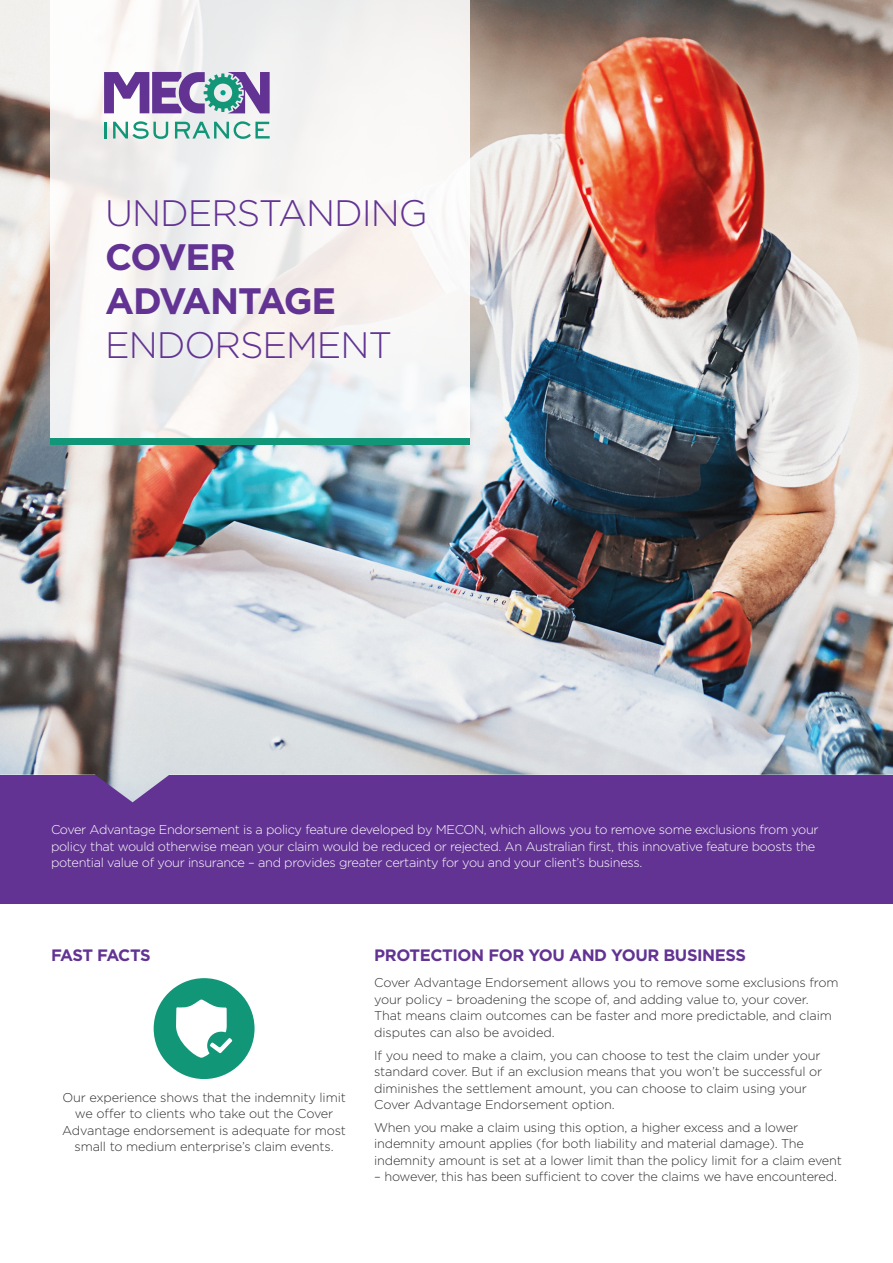
<style>
.page{position:relative;width:893px;height:1263px;background:#fff}
.page>*{position:absolute;margin:0;border:0;box-sizing:border-box;transform-origin:0 0}
.t1{font:300 36.75px "Gotham";letter-spacing:-.03em;color:#623393}
.t2{font:700 36.75px "Gotham";letter-spacing:-.04em;color:#623393}
.Header_1{font:700 16.5px "Gotham";letter-spacing:-.025em;color:#623393}
.body_text{font:300 12.75px/16.5px "Gotham";letter-spacing:-.01em;color:#312f30}
.body_text-2{font:300 12.75px/16.5px "Gotham";letter-spacing:-.025em;color:#fff}
</style>
<div class="page">
<div style="left:0;top:775px;width:893px;height:129px;background:#623393"></div>
<img style="left:0;top:0;width:893px;height:802px">
<div style="left:50px;top:0;width:420px;height:445px;background:linear-gradient(to right,#f3f1f1,#f6f5f3)"></div>
<svg style="left:104px;top:72px;width:166px;height:41px"></svg>
<hr style="left:104px;top:122px;width:3px;height:17px;background:#129678">
<svg style="left:113px;top:121px;width:55px;height:18px"></svg>
<svg style="left:175px;top:121px;width:95px;height:18px"></svg>
<div style="left:50px;top:438px;width:420px;height:7px;background:#129678"></div>
<div style="left:154px;top:978px;width:101px;height:101px;background:#129678;border-radius:50%"></div>
<svg style="left:176px;top:999px;width:56px;height:59px"></svg>
<p class="t1" style="left:105px;top:190px;width:324px">UNDERSTANDING</p>
<p class="t2" style="left:105px;top:233px;width:132px">COVER</p>
<p class="t2" style="left:105px;top:277px;width:232px">ADVANTAGE</p>
<p class="t1" style="left:105px;top:322px;width:289px">ENDORSEMENT</p>
<p class="body_text-2" style="left:51px;top:821px;width:769px">Cover Advantage Endorsement is a policy feature developed by MECON, which allows you to remove some exclusions from your policy that would otherwise mean your claim would be reduced or rejected. An Australian first, this innovative feature boosts the potential value of your insurance – and provides greater certainty for you and your client’s business.</p>
<p class="Header_1" style="left:51px;top:944px;width:101px">FAST FACTS</p>
<p class="Header_1" style="left:374px;top:944px;width:373px">PROTECTION FOR YOU AND YOUR BUSINESS</p>
<p class="body_text" style="left:62px;top:1088px;width:285px;text-align:center">Our experience shows that the indemnity limit we offer to clients who take out the Cover Advantage endorsement is adequate for most small to medium enterprise’s claim events.</p>
<p class="body_text" style="left:374px;top:974px;width:466px">Cover Advantage Endorsement allows you to remove some exclusions from your policy – broadening the scope of, and adding value to, your cover.<br>That means claim outcomes can be faster and more predictable, and claim disputes can also be avoided.</p>
<p class="body_text" style="left:374px;top:1046px;width:450px">If you need to make a claim, you can choose to test the claim under your standard cover. But if an exclusion means that you won’t be successful or diminishes the settlement amount, you can choose to claim using your Cover Advantage Endorsement option.</p>
<p class="body_text" style="left:374px;top:1119px;width:469px">When you make a claim using this option, a higher excess and a lower indemnity amount applies (for both liability and material damage). The indemnity amount is set at a lower limit than the policy limit for a claim event</p>
<p class="body_text" style="left:374px;top:1168px;width:464px">– however, this has been sufficient to cover the claims we have encountered.</p>
</div>
